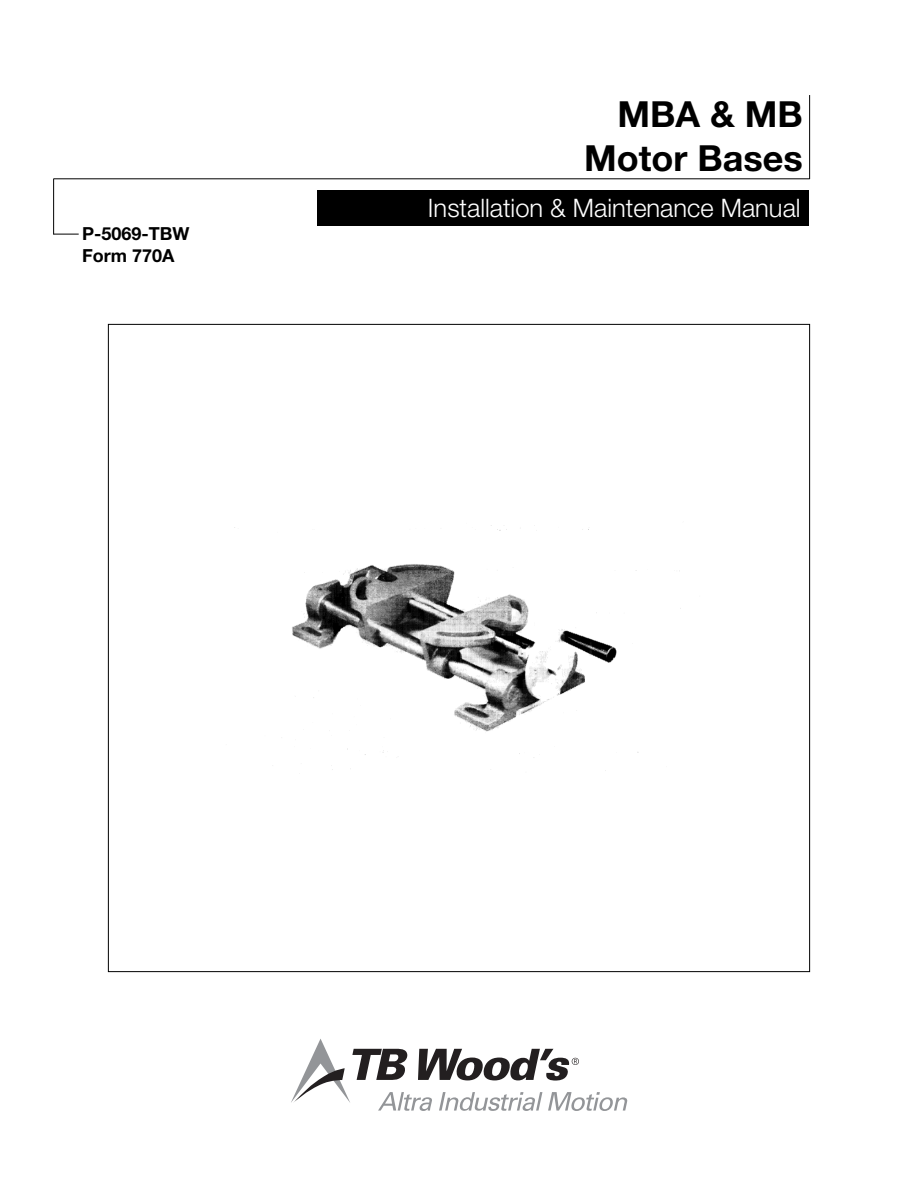
<style>
.page{position:relative;width:918px;height:1188px;background:#fff}
.page>*{position:absolute;margin:0;border:0;box-sizing:border-box;transform-origin:0 0}
.t1{font:700 36px "Helvetica Neue LT Std";color:#000}
.t2{font:300 25.5px "Helvetica Neue LT Std";color:#fff}
.t3{font:700 18px "Helvetica Neue LT Std";color:#000}
</style>
<div class="page">
<div style="left:317px;top:190px;width:492px;height:36px;background:#000"></div>
<hr style="left:809px;top:95px;width:1px;height:84px;background:#000">
<hr style="left:54px;top:178px;width:756px;height:1px;background:#000">
<hr style="left:53px;top:179px;width:1px;height:56px;background:#000">
<svg style="left:54px;top:234px;width:25px;height:1px"></svg>
<img style="left:234px;top:525px;width:447px;height:246px">
<svg style="left:291px;top:1039px;width:336px;height:72px"></svg>
<p class="t3" style="left:82px;top:223px;width:109px">P-5069-TBW</p>
<p class="t3" style="left:82px;top:244px;width:94px">Form 770A</p>
<p class="t1" style="left:618px;top:92px;width:187px">MBA &amp; MB</p>
<p class="t1" style="left:584px;top:136px;width:220px">Motor Bases</p>
<p class="t2" style="left:428px;top:192px;width:374px">Installation &amp; Maintenance Manual</p>
</div>
